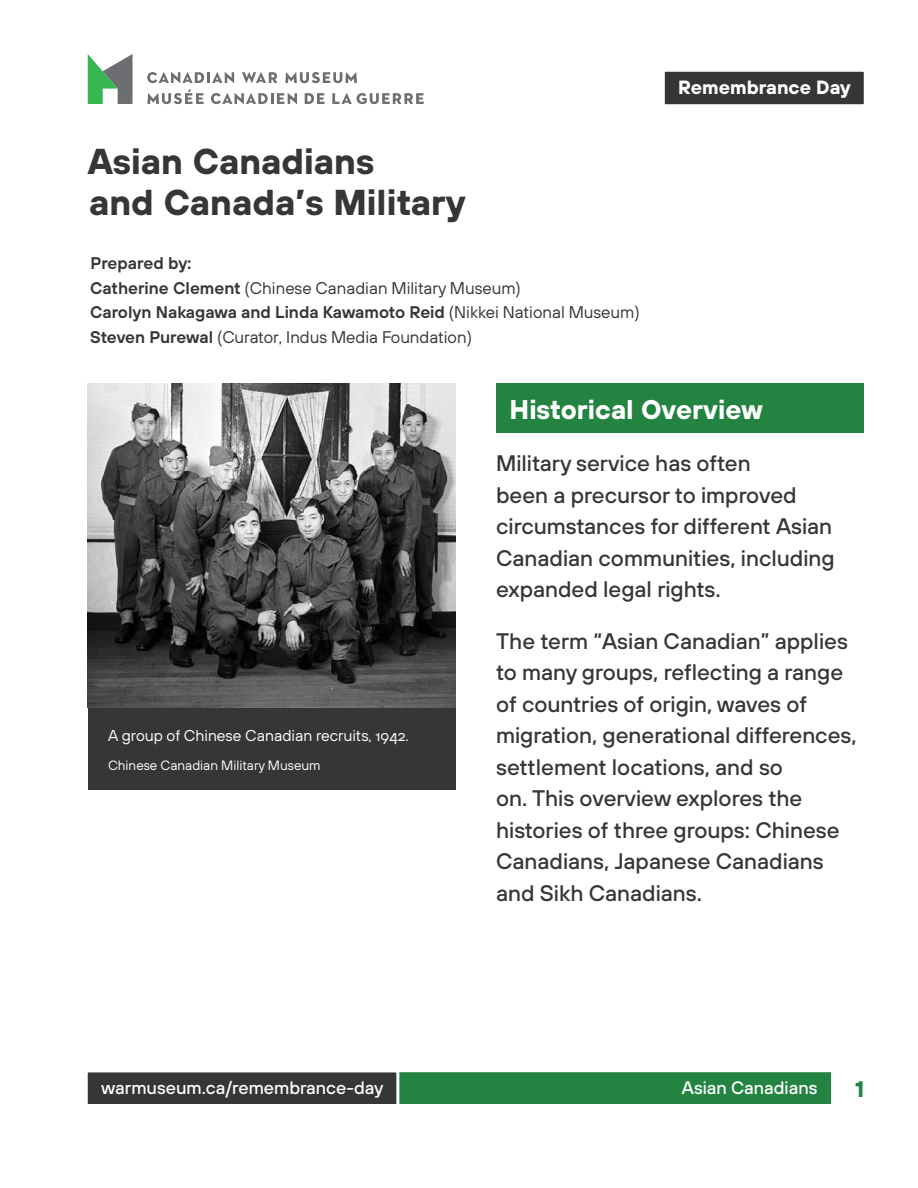
<style>
.page{position:relative;width:918px;height:1188px;background:#fff}
.page>*{position:absolute;margin:0;border:0;box-sizing:border-box;transform-origin:0 0}
.H1_-_Document_Title{font:700 36px/40.5px "TT Hoves";color:#363537}
.H2_-_Section_Titles{font:700 27px "TT Hoves";color:#fff}
.P_-_Intro_Paragraph{font:500 22.5px/31.5px "TT Hoves";color:#363537}
.t1{font:700 22.5px "TT Hoves";color:#238441}
.H_-_Header_Title{font:700 19.2px "TT Hoves";color:#fff}
.t2{font:500 18px "TT Hoves";color:#fff}
.P_-_Body_Text{font:16.8px/24.8px "TT Hoves";color:#363537}
.P_-_Artifact_Credit{font:15.75px "TT Hoves";color:#fff}
.P_-_Artifact_Number{font:13.5px "TT Hoves";color:#fff}
.s1{font-weight:600}
</style>
<div class="page">
<div style="left:86px;top:1071px;width:746px;height:35px;background:#238441"></div>
<div style="left:85px;top:1069px;width:749px;height:38px;border:3px solid #fff"></div>
<div style="left:86px;top:1071px;width:312px;height:35px;background:#363537"></div>
<div style="left:85px;top:1069px;width:314px;height:38px;border:3px solid #fff"></div>
<div style="left:496px;top:384px;width:368px;height:49px;background:#238441"></div>
<div style="left:663px;top:70px;width:202px;height:36px;background:#363537"></div>
<div style="left:662px;top:69px;width:205px;height:38px;border:3px solid #fff"></div>
<svg style="left:285px;top:72px;width:72px;height:11px"></svg>
<svg style="left:242px;top:72px;width:35px;height:11px"></svg>
<svg style="left:147px;top:72px;width:87px;height:11px"></svg>
<svg style="left:305px;top:93px;width:20px;height:11px"></svg>
<svg style="left:147px;top:90px;width:57px;height:14px"></svg>
<svg style="left:332px;top:93px;width:92px;height:11px"></svg>
<svg style="left:211px;top:93px;width:86px;height:11px"></svg>
<svg style="left:88px;top:54px;width:45px;height:50px"></svg>
<div style="left:88px;top:708px;width:368px;height:82px;background:#363537"></div>
<img style="left:88px;top:384px;width:368px;height:324px">
<h1 class="H1_-_Document_Title" style="left:88px;top:140px;width:380px">Asian Canadians<br>and Canada’s Military</h1>
<p class="P_-_Body_Text" style="left:90px;top:250px;width:551px"><span class="s1">Prepared by:<br>Catherine Clement</span> (Chinese Canadian Military Museum)<br><span class="s1">Carolyn Nakagawa and Linda Kawamoto Reid</span> (Nikkei National Museum)<br><span class="s1">Steven Purewal</span> (Curator, Indus Media Foundation)</p>
<p class="H_-_Header_Title" style="left:678px;top:74px;width:174px">Remembrance Day</p>
<p class="P_-_Artifact_Credit" style="left:108px;top:725px;width:302px">A group of Chinese Canadian recruits, 1942.</p>
<p class="P_-_Artifact_Number" style="left:108px;top:757px;width:214px">Chinese Canadian Military Museum</p>
<h2 class="H2_-_Section_Titles" style="left:510px;top:391px;width:255px">Historical Overview</h2>
<p class="P_-_Intro_Paragraph" style="left:496px;top:447px;width:340px">Military service has often<br>been a precursor to improved circumstances for different Asian<br>Canadian communities, including expanded legal rights.</p>
<p class="P_-_Intro_Paragraph" style="left:496px;top:625px;width:362px">The term “Asian Canadian” applies to many groups, reflecting a range of countries of origin, waves of migration, generational differences, settlement locations, and so<br>on. This overview explores the histories of three groups: Chinese<br>Canadians, Japanese Canadians and Sikh Canadians.</p>
<p class="t2" style="left:101px;top:1076px;width:284px">warmuseum.ca/remembrance-day</p>
<p class="t2" style="left:682px;top:1076px;width:137px">Asian Canadians</p>
<p class="t1" style="left:855px;top:1074px;width:10px">1</p>
</div>
